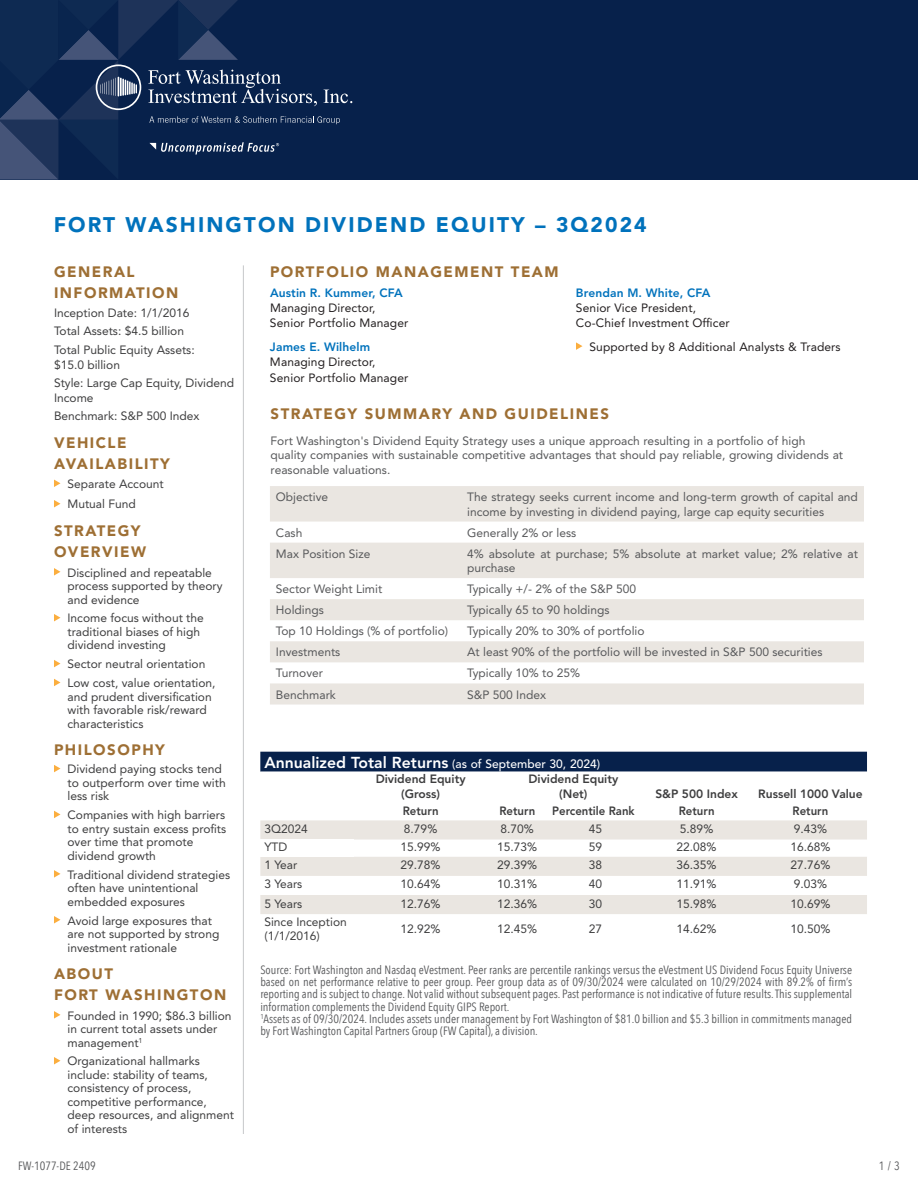
<style>
.page{position:relative;width:918px;height:1188px;background:#fff}
.page>*{position:absolute;margin:0;border:0;box-sizing:border-box;transform-origin:0 0}
.t1{font:900 21px "Avenir LT Std";letter-spacing:.1em;color:#0072bc}
.t2{font:800 15.75px "Avenir LT Std";color:#fff}
.t3{font:900 15px/21px "Avenir LT Std";letter-spacing:.1em;color:#9e6f34}
.t4{font:12px/13.5px "Avenir LT Std";color:#3e3e3f}
.t5{font:12px/14.4px "Avenir LT Std";color:#57585a}
.t6{font:condensed 12px/12.3px "Avenir Next LT Pro";color:#57585a}
.t7{font:12px/15px "Avenir LT Std";letter-spacing:.01em;color:#231f20}
.t8{font:800 12px/14.4px "Avenir LT Std";color:#3e3e3f;text-align:center}
.t9{font:800 12px "Avenir LT Std";letter-spacing:.01em;color:#0072bc}
.t10{font:800 12px "Avenir LT Std";color:#3e3e3f;scale:.95 1}
.t11{font:12px "Avenir Next Condensed";color:#57585a}
.s1{font-weight:500;font-size:12px}
</style>
<div class="page">
<div style="left:0;top:0;width:918px;height:179px;background:#07214b"></div>
<svg style="left:0;top:0;width:352px;height:180px"></svg>
<svg style="left:54px;top:480px;width:7px;height:7px"></svg>
<svg style="left:54px;top:500px;width:7px;height:7px"></svg>
<svg style="left:54px;top:568px;width:7px;height:8px"></svg>
<svg style="left:54px;top:614px;width:7px;height:7px"></svg>
<svg style="left:54px;top:660px;width:7px;height:7px"></svg>
<svg style="left:54px;top:679px;width:7px;height:7px"></svg>
<svg style="left:54px;top:765px;width:7px;height:7px"></svg>
<svg style="left:54px;top:811px;width:7px;height:7px"></svg>
<svg style="left:54px;top:870px;width:7px;height:8px"></svg>
<svg style="left:54px;top:916px;width:7px;height:8px"></svg>
<svg style="left:54px;top:1011px;width:7px;height:8px"></svg>
<svg style="left:54px;top:1057px;width:7px;height:7px"></svg>
<hr style="left:243px;top:265px;width:1px;height:869px;background:#c7c8ca">
<svg style="left:270px;top:486px;width:594px;height:219px;fill:#eae6e1"></svg>
<div style="left:260px;top:752px;width:607px;height:20px;background:#07214b"></div>
<svg style="left:260px;top:820px;width:607px;height:94px;fill:#eae6e1"></svg>
<div style="left:260px;top:840px;width:94px;height:17px;background:#fff"></div>
<svg style="left:576px;top:342px;width:7px;height:8px"></svg>
<h1 class="t1" style="left:54px;top:212px;width:595px">FORT WASHINGTON DIVIDEND EQUITY – 3Q2024</h1>
<p class="t3" style="left:54px;top:261px;width:82px">GENERAL</p>
<p class="t3" style="left:270px;top:261px;width:290px">PORTFOLIO MANAGEMENT TEAM</p>
<p class="t3" style="left:54px;top:282px;width:126px">INFORMATION</p>
<p class="t4" style="left:54px;top:304px;width:142px;line-height:18.3px">Inception Date: 1/1/2016<br>Total Assets: $4.5 billion<br>Total Public Equity Assets:</p>
<p class="t4" style="left:54px;top:355px;width:182px;line-height:18.3px">$15.0 billion<br>Style: Large Cap Equity, Dividend</p>
<p class="t4" style="left:54px;top:389px;width:147px;line-height:18.3px">Income<br>Benchmark: S&amp;P 500 Index</p>
<p class="t3" style="left:54px;top:432px;width:118px">VEHICLE<br>AVAILABILITY</p>
<p class="t4" style="left:68px;top:474px;width:98px;line-height:20.4px">Separate Account<br>Mutual Fund</p>
<p class="t3" style="left:54px;top:520px;width:94px">STRATEGY<br>OVERVIEW</p>
<p class="t4" style="left:68px;top:566px;width:157px">Disciplined and repeatable process supported by theory and evidence</p>
<p class="t4" style="left:68px;top:612px;width:138px">Income focus without the traditional biases of high dividend investing</p>
<p class="t4" style="left:68px;top:655px;width:150px;line-height:18.9px">Sector neutral orientation<br>Low cost, value orientation,</p>
<p class="t4" style="left:68px;top:690px;width:146px">and prudent diversification with favorable risk/reward characteristics</p>
<p class="t3" style="left:54px;top:740px;width:112px">PHILOSOPHY</p>
<p class="t4" style="left:68px;top:762px;width:160px">Dividend paying stocks tend to outperform over time with less risk</p>
<p class="t4" style="left:67px;top:808px;width:160px">Companies with high barriers to entry sustain excess profits over time that promote dividend growth</p>
<p class="t4" style="left:67px;top:868px;width:164px">Traditional dividend strategies often have unintentional embedded exposures</p>
<p class="t4" style="left:67px;top:914px;width:153px">Avoid large exposures that are not supported by strong investment rationale</p>
<p class="t3" style="left:54px;top:963px;width:174px">ABOUT<br>FORT WASHINGTON</p>
<p class="t4" style="left:67px;top:1009px;width:166px">Founded in 1990; $86.3 billion in current total assets under management<sup>1</sup></p>
<p class="t4" style="left:67px;top:1055px;width:168px">Organizational hallmarks include: stability of teams, consistency of process, competitive performance, deep resources, and alignment of interests</p>
<p class="t11" style="left:18px;top:1156px;width:79px">FW-1077-DE 2409</p>
<p class="t9" style="left:576px;top:286px;width:136px">Brendan M. White, CFA</p>
<p class="t7" style="left:576px;top:301px;width:155px">Senior Vice President,<br>Co-Chief Investment Officer</p>
<p class="t9" style="left:270px;top:286px;width:134px">Austin R. Kummer, CFA</p>
<p class="t7" style="left:270px;top:301px;width:140px">Managing Director,<br>Senior Portfolio Manager</p>
<p class="t9" style="left:270px;top:339px;width:102px">James E. Wilhelm</p>
<p class="t7" style="left:270px;top:353px;width:140px;line-height:16.5px">Managing Director,<br>Senior Portfolio Manager</p>
<p class="t7" style="left:590px;top:339px;width:253px">Supported by 8 Additional Analysts &amp; Traders</p>
<p class="t3" style="left:271px;top:404px;width:340px">STRATEGY SUMMARY AND GUIDELINES</p>
<p class="t5" style="left:271px;top:434px;width:574px">Fort Washington's Dividend Equity Strategy uses a unique approach resulting in a portfolio of high quality companies with sustainable competitive advantages that should pay reliable, growing dividends at reasonable valuations.</p>
<p class="t5" style="left:276px;top:490px;width:54px">Objective</p>
<p class="t5" style="left:467px;top:490px;width:392px">The strategy seeks current income and long-term growth of capital and income by investing in dividend paying, large cap equity securities</p>
<p class="t5" style="left:276px;top:525px;width:28px">Cash</p>
<p class="t5" style="left:467px;top:525px;width:111px">Generally 2% or less</p>
<p class="t5" style="left:276px;top:546px;width:96px">Max Position Size</p>
<p class="t5" style="left:467px;top:546px;width:392px">4% absolute at purchase; 5% absolute at market value; 2% relative at purchase</p>
<p class="t5" style="left:276px;top:582px;width:108px">Sector Weight Limit</p>
<p class="t5" style="left:467px;top:582px;width:171px">Typically +/- 2% of the S&amp;P 500</p>
<p class="t5" style="left:276px;top:603px;width:49px">Holdings</p>
<p class="t5" style="left:467px;top:603px;width:144px">Typically 65 to 90 holdings</p>
<p class="t5" style="left:276px;top:624px;width:174px">Top 10 Holdings (% of portfolio)</p>
<p class="t5" style="left:467px;top:624px;width:179px">Typically 20% to 30% of portfolio</p>
<p class="t5" style="left:276px;top:645px;width:66px">Investments</p>
<p class="t5" style="left:467px;top:645px;width:357px">At least 90% of the portfolio will be invested in S&amp;P 500 securities</p>
<p class="t5" style="left:276px;top:666px;width:49px">Turnover</p>
<p class="t5" style="left:467px;top:666px;width:115px">Typically 10% to 25%</p>
<p class="t5" style="left:276px;top:687px;width:62px">Benchmark</p>
<p class="t5" style="left:467px;top:687px;width:80px">S&amp;P 500 Index</p>
<h2 class="t2" style="left:264px;top:753px;width:337px">Annualized Total Returns <span class="s1">(as of September 30, 2024)</span></h2>
<p class="t8" style="left:376px;top:772px;width:91px">Dividend Equity (Gross)</p>
<p class="t8" style="left:528px;top:772px;width:91px">Dividend Equity (Net)</p>
<p class="t8" style="left:655px;top:786px;width:84px">S&amp;P 500 Index</p>
<p class="t8" style="left:758px;top:786px;width:106px">Russell 1000 Value</p>
<p class="t10" style="left:403px;top:804px;width:39px">Return</p>
<p class="t10" style="left:499px;top:804px;width:39px">Return</p>
<p class="t10" style="left:552px;top:804px;width:88px">Percentile Rank</p>
<p class="t10" style="left:679px;top:804px;width:39px">Return</p>
<p class="t10" style="left:793px;top:804px;width:39px">Return</p>
<p class="t4" style="left:264px;top:822px;width:45px">3Q2024</p>
<p class="t4" style="left:404px;top:822px;width:35px">8.79%</p>
<p class="t4" style="left:501px;top:822px;width:35px">8.70%</p>
<p class="t4" style="left:589px;top:822px;width:15px">45</p>
<p class="t4" style="left:680px;top:822px;width:35px">5.89%</p>
<p class="t4" style="left:794px;top:822px;width:35px">9.43%</p>
<p class="t4" style="left:264px;top:840px;width:24px">YTD</p>
<p class="t4" style="left:401px;top:840px;width:42px">15.99%</p>
<p class="t4" style="left:497px;top:840px;width:42px">15.73%</p>
<p class="t4" style="left:589px;top:840px;width:15px">59</p>
<p class="t4" style="left:677px;top:840px;width:42px">22.08%</p>
<p class="t4" style="left:790px;top:840px;width:42px">16.68%</p>
<p class="t4" style="left:264px;top:859px;width:34px">1 Year</p>
<p class="t4" style="left:401px;top:859px;width:42px">29.78%</p>
<p class="t4" style="left:497px;top:859px;width:42px">29.39%</p>
<p class="t4" style="left:589px;top:859px;width:15px">38</p>
<p class="t4" style="left:677px;top:859px;width:42px">36.35%</p>
<p class="t4" style="left:790px;top:859px;width:42px">27.76%</p>
<p class="t4" style="left:264px;top:878px;width:40px">3 Years</p>
<p class="t4" style="left:401px;top:878px;width:42px">10.64%</p>
<p class="t4" style="left:497px;top:878px;width:42px">10.31%</p>
<p class="t4" style="left:589px;top:878px;width:15px">40</p>
<p class="t4" style="left:677px;top:878px;width:42px">11.91%</p>
<p class="t4" style="left:794px;top:878px;width:35px">9.03%</p>
<p class="t4" style="left:264px;top:897px;width:40px">5 Years</p>
<p class="t4" style="left:401px;top:897px;width:42px">12.76%</p>
<p class="t4" style="left:497px;top:897px;width:42px">12.36%</p>
<p class="t4" style="left:589px;top:897px;width:15px">30</p>
<p class="t4" style="left:677px;top:897px;width:42px">15.98%</p>
<p class="t4" style="left:790px;top:897px;width:42px">10.69%</p>
<p class="t4" style="left:264px;top:914px;width:84px;line-height:14.4px">Since Inception (1/1/2016)</p>
<p class="t4" style="left:401px;top:922px;width:42px">12.92%</p>
<p class="t4" style="left:497px;top:922px;width:42px">12.45%</p>
<p class="t4" style="left:589px;top:922px;width:15px">27</p>
<p class="t4" style="left:677px;top:922px;width:42px">14.62%</p>
<p class="t4" style="left:790px;top:922px;width:42px">10.50%</p>
<p class="t6" style="left:260px;top:963px;width:593px">Source: Fort Washington and Nasdaq eVestment. Peer ranks are percentile rankings versus the eVestment US Dividend Focus Equity Universe based on net performance relative to peer group. Peer group data as of 09/30/2024 were calculated on 10/29/2024 with 89.2% of firm’s reporting and is subject to change. Not valid without subsequent pages. Past performance is not indicative of future results. This supplemental information complements the Dividend Equity GIPS Report.<br><sup>1</sup>Assets as of 09/30/2024. Includes assets under management by Fort Washington of $81.0 billion and $5.3 billion in commitments managed by Fort Washington Capital Partners Group (FW Capital), a division.</p>
<p class="t11" style="left:879px;top:1156px;width:23px">1 / 3</p>
</div>
